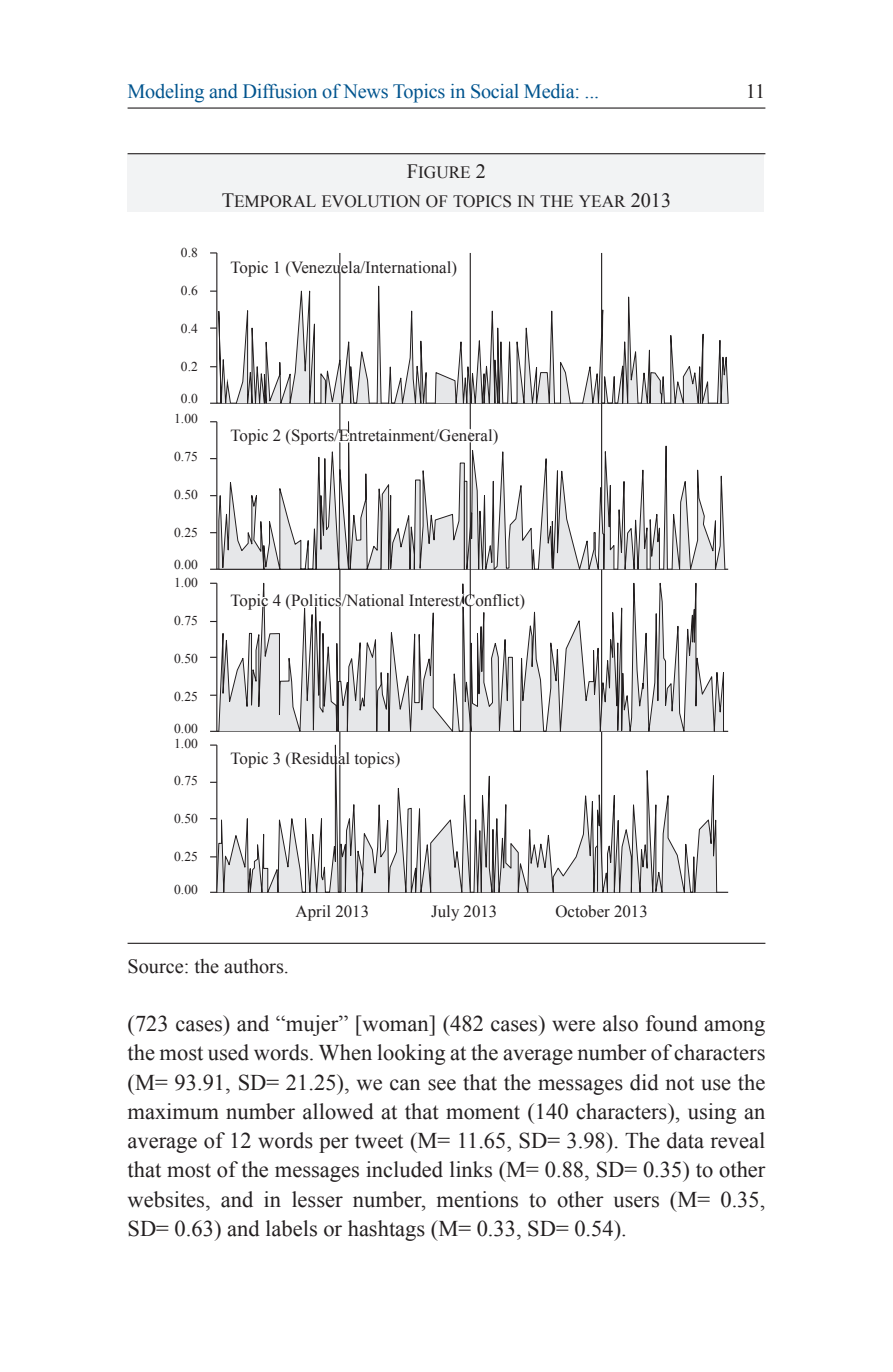
<style>
.page{position:relative;width:893px;height:1372px;background:#fff}
.page>*{position:absolute;margin:0;border:0;box-sizing:border-box;transform-origin:0 0}
.t1{font:22.5px/29.2px "Times New Roman";color:#231f20;text-align:justify}
.t2{font:20.25px "Times New Roman";letter-spacing:-.015em;color:#00548e}
.t3{font:20.25px "Times New Roman";color:#231f20}
.t4{font:17.32px/29.2px "Times New Roman PSMT SC850";color:#231f20;text-align:center}
.t5{font:16.88px "Times New Roman";color:#231f20}
.t6{font:13.5px/20px "Times New Roman";color:#231f20}
.s1{font-size:20.25px}
</style>
<div class="page">
<hr style="left:128px;top:107px;width:637px;height:2px;background:#231f20">
<div style="left:128px;top:154px;width:636px;height:58px;background:#f2f3f4"></div>
<hr style="left:128px;top:153px;width:637px;height:1px;background:#231f20">
<hr style="left:128px;top:942px;width:637px;height:1px;background:#231f20">
<svg style="left:210px;top:730px;width:6px;height:2px"></svg>
<svg style="left:220px;top:658px;width:504px;height:85px"></svg>
<hr style="left:470px;top:253px;width:1px;height:639px;background:#231f20">
<svg style="left:216px;top:688px;width:255px;height:205px"></svg>
<svg style="left:473px;top:743px;width:244px;height:150px"></svg>
<svg style="left:190px;top:107px;width:539px;height:551px"></svg>
<svg style="left:229px;top:749px;width:175px;height:21px"></svg>
<p class="t2" style="left:128px;top:77px;width:473px">Modeling and Diffusion of News Topics in Social Media: ...</p>
<p class="t3" style="left:746px;top:77px;width:21px">11</p>
<p class="t6" style="left:181px;top:242px;width:18px">0.8</p>
<p class="t6" style="left:181px;top:280px;width:18px">0.6</p>
<p class="t6" style="left:181px;top:318px;width:18px">0.4</p>
<p class="t6" style="left:181px;top:356px;width:18px">0.2</p>
<p class="t6" style="left:174px;top:388px;width:25px;text-align:center">0.0<br>1.00</p>
<p class="t6" style="left:174px;top:446px;width:25px">0.75</p>
<p class="t6" style="left:174px;top:484px;width:25px">0.50</p>
<p class="t6" style="left:174px;top:522px;width:25px">0.25</p>
<p class="t6" style="left:174px;top:555px;width:25px;line-height:17.6px">0.00<br>1.00</p>
<p class="t6" style="left:174px;top:609px;width:25px">0.75</p>
<p class="t6" style="left:174px;top:647px;width:25px">0.50</p>
<p class="t6" style="left:174px;top:685px;width:25px">0.25</p>
<p class="t6" style="left:174px;top:720px;width:25px;line-height:14.8px">0.00<br>1.00</p>
<p class="t6" style="left:174px;top:770px;width:25px">0.75</p>
<p class="t6" style="left:174px;top:808px;width:25px">0.50</p>
<p class="t6" style="left:174px;top:846px;width:25px">0.25</p>
<p class="t6" style="left:174px;top:878px;width:25px">0.00</p>
<p class="t4" style="left:222px;top:157px;width:451px"><span class="s1">F</span>IGURE <span class="s1">2<br>T</span>EMPORAL EVOLUTION OF TOPICS IN THE YEAR <span class="s1">2013</span></p>
<p class="t5" style="left:230px;top:256px;width:228px">Topic 1 (Venezuela/International)</p>
<p class="t5" style="left:230px;top:424px;width:269px">Topic 2 (Sports/Entretainment/General)</p>
<p class="t5" style="left:230px;top:589px;width:296px">Topic 4 (Politics/National Interest/Conflict)</p>
<p class="t5" style="left:230px;top:747px;width:171px">Topic 3 (Residual topics)</p>
<p class="t5" style="left:296px;top:899px;width:75px">April 2013</p>
<p class="t5" style="left:431px;top:899px;width:68px">July 2013</p>
<p class="t5" style="left:555px;top:899px;width:94px">October 2013</p>
<p class="t3" style="left:128px;top:952px;width:163px">Source: the authors.</p>
<p class="t1" style="left:128px;top:1008px;width:639px">(723 cases) and “mujer” [woman] (482 cases) were also found among the most used words. When looking at the average number of characters (M= 93.91, SD= 21.25), we can see that the messages did not use the maximum number allowed at that moment (140 characters), using an average of 12 words per tweet (M= 11.65, SD= 3.98). The data reveal that most of the messages included links (M= 0.88, SD= 0.35) to other websites, and in lesser number, mentions to other users (M= 0.35, SD= 0.63) and labels or hashtags (M= 0.33, SD= 0.54).</p>
</div>
